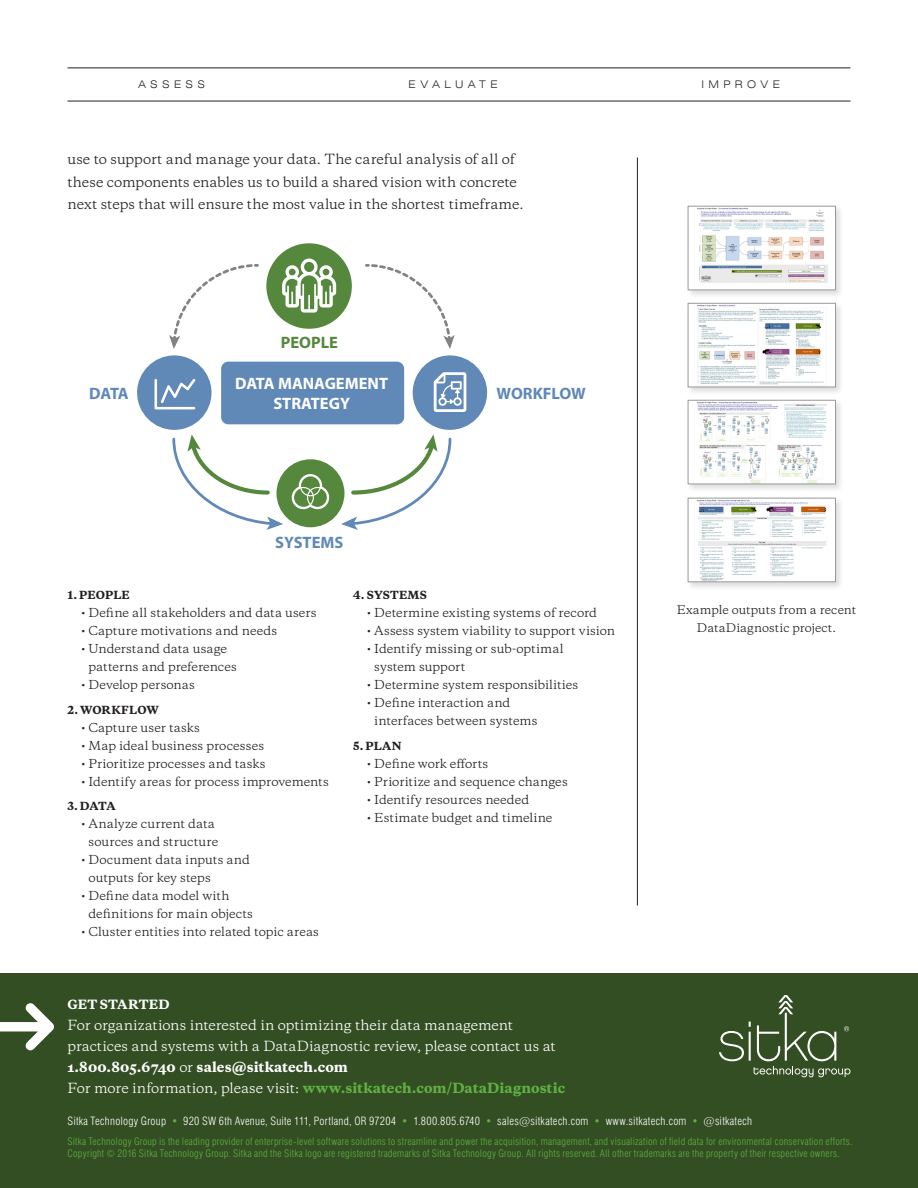
<style>
.page{position:relative;width:918px;height:1188px;background:#fff}
.page>*{position:absolute;margin:0;border:0;box-sizing:border-box;transform-origin:0 0}
.t1{font:700 16.5px/19.8px "Myriad Pro";color:#fff;text-align:center}
.t2{font:700 16.5px "Myriad Pro";color:#6089b8}
.t3{font:700 16.5px "Myriad Pro";color:#55873d}
.body{font:13.2px/21px "Copernicus";color:#fff}
.body-2{font:13.2px/22.5px "Copernicus";letter-spacing:-.005em;color:#231f20}
.body-3{font:800 12px "Copernicus";letter-spacing:.005em;color:#fff}
.body-4{font:11.7px/18px "Copernicus";letter-spacing:.005em;color:#231f20}
.t4{font:300 condensed 11.25px "Swiss 721 BT";letter-spacing:.02em;color:#fff}
.side_bar_copy{font:11.25px/18px "Copernicus";letter-spacing:.005em;color:#231f20;text-align:center}
.Small_header{font:800 10.5px "Copernicus";letter-spacing:.01em;color:#231f20}
.t5{font:300 expanded 10.5px "Swiss 721 BT";letter-spacing:.415em;color:#231f20}
.t6{font:300 expanded 10.5px "Swiss 721 BT";letter-spacing:.39em;color:#231f20}
.t7{font:300 condensed 10.2px "Swiss 721 BT";letter-spacing:.025em;color:#60b145}
.s1{font-weight:800}
.s2{font-weight:800;color:#60b145}
.s3{color:#60b145}
</style>
<div class="page">
<div style="left:0;top:973px;width:918px;height:215px;background:#334e22"></div>
<svg style="left:719px;top:995px;width:131px;height:82px"></svg>
<svg style="left:0;top:1003px;width:54px;height:47px"></svg>
<hr style="left:68px;top:101px;width:782px;height:1px;background:#231f20">
<hr style="left:68px;top:68px;width:782px;height:1px;background:#231f20">
<hr style="left:637px;top:158px;width:1px;height:748px;background:#231f20">
<div style="left:686px;top:398px;width:158px;height:95px;background:#231f20;opacity:.15"></div>
<div style="left:688px;top:400px;width:147px;height:84px;background:#fff"></div>
<img style="left:697px;top:402px;width:130px;height:80px">
<div style="left:688px;top:400px;width:148px;height:84px;border:1px solid #999"></div>
<div style="left:686px;top:496px;width:158px;height:95px;background:#231f20;opacity:.15"></div>
<div style="left:688px;top:498px;width:147px;height:84px;background:#fff"></div>
<img style="left:697px;top:500px;width:130px;height:80px">
<div style="left:688px;top:498px;width:148px;height:84px;border:1px solid #999"></div>
<div style="left:686px;top:301px;width:158px;height:95px;background:#231f20;opacity:.15"></div>
<div style="left:688px;top:303px;width:147px;height:84px;background:#fff"></div>
<img style="left:697px;top:305px;width:127px;height:80px">
<div style="left:688px;top:303px;width:148px;height:84px;border:1px solid #999"></div>
<div style="left:686px;top:204px;width:158px;height:95px;background:#231f20;opacity:.15"></div>
<div style="left:688px;top:206px;width:147px;height:84px;background:#fff"></div>
<img style="left:697px;top:208px;width:130px;height:75px">
<div style="left:688px;top:206px;width:148px;height:84px;border:1px solid #999"></div>
<div style="left:221px;top:362px;width:183px;height:62px;background:#6089b8;border-radius:7px"></div>
<div style="left:266px;top:243px;width:86px;height:86px;background:#55873d;border-radius:50%"></div>
<div style="left:276px;top:459px;width:68px;height:68px;background:#55873d;border-radius:50%"></div>
<div style="left:413px;top:355px;width:74px;height:75px;background:#6089b8;border-radius:50%"></div>
<div style="left:137px;top:355px;width:75px;height:75px;background:#6089b8;border-radius:50%"></div>
<svg style="left:282px;top:259px;width:54px;height:54px"></svg>
<svg style="left:434px;top:372px;width:32px;height:40px"></svg>
<svg style="left:292px;top:474px;width:37px;height:35px"></svg>
<svg style="left:155px;top:379px;width:40px;height:30px"></svg>
<svg style="left:365px;top:264px;width:90px;height:85px"></svg>
<svg style="left:169px;top:264px;width:90px;height:85px"></svg>
<svg style="left:172px;top:434px;width:111px;height:96px"></svg>
<svg style="left:341px;top:434px;width:111px;height:96px"></svg>
<p class="t5" style="left:138px;top:78px;width:68px">ASSESS</p>
<p class="t6" style="left:409px;top:78px;width:91px">EVALUATE</p>
<p class="t5" style="left:701px;top:78px;width:80px">IMPROVE</p>
<p class="body-2" style="left:68px;top:148px;width:458px">use to support and manage your data. The careful analysis of all of these components enables us to build a shared vision with concrete next steps that will ensure the most value in the shortest timeframe.</p>
<p class="t3" style="left:281px;top:332px;width:59px">PEOPLE</p>
<p class="t1" style="left:235px;top:373px;width:154px">DATA MANAGEMENT<br>STRATEGY</p>
<p class="t2" style="left:89px;top:383px;width:41px">DATA</p>
<p class="t2" style="left:496px;top:383px;width:91px">WORKFLOW</p>
<p class="t2" style="left:275px;top:531px;width:70px">SYSTEMS</p>
<p class="Small_header" style="left:68px;top:588px;width:64px">1. PEOPLE</p>
<p class="body-4" style="left:81px;top:604px;width:237px">• Define all stakeholders and data users</p>
<p class="body-4" style="left:81px;top:622px;width:198px">• Capture motivations and needs</p>
<p class="body-4" style="left:89px;top:640px;width:150px;text-indent:-8px">• Understand data usage patterns and preferences</p>
<p class="body-4" style="left:81px;top:676px;width:115px">• Develop personas</p>
<p class="Small_header" style="left:68px;top:703px;width:93px">2. WORKFLOW</p>
<p class="body-4" style="left:81px;top:718px;width:120px">• Capture user tasks</p>
<p class="body-4" style="left:81px;top:736px;width:185px">• Map ideal business processes</p>
<p class="body-4" style="left:81px;top:754px;width:186px">• Prioritize processes and tasks</p>
<p class="body-4" style="left:81px;top:772px;width:249px">• Identify areas for process improvements</p>
<p class="Small_header" style="left:68px;top:800px;width:50px">3. DATA</p>
<p class="body-4" style="left:81px;top:815px;width:139px;text-align:right">• Analyze current data sources and structure</p>
<p class="body-4" style="left:89px;top:851px;width:163px;text-indent:-8px">• Document data inputs and outputs for key steps</p>
<p class="body-4" style="left:89px;top:887px;width:166px;text-indent:-8px">• Define data model with definitions for main objects</p>
<p class="body-4" style="left:81px;top:923px;width:240px">• Cluster entities into related topic areas</p>
<p class="Small_header" style="left:353px;top:588px;width:75px">4. SYSTEMS</p>
<p class="body-4" style="left:367px;top:604px;width:232px">• Determine existing systems of record</p>
<p class="body-4" style="left:367px;top:622px;width:250px">• Assess system viability to support vision</p>
<p class="body-4" style="left:374px;top:640px;width:191px;text-indent:-8px">• Identify missing or sub-optimal system support</p>
<p class="body-4" style="left:367px;top:676px;width:213px">• Determine system responsibilities</p>
<p class="body-4" style="left:374px;top:694px;width:165px;text-indent:-8px">• Define interaction and interfaces between systems</p>
<p class="Small_header" style="left:353px;top:739px;width:50px">5. PLAN</p>
<p class="body-4" style="left:367px;top:754px;width:123px">• Define work efforts</p>
<p class="body-4" style="left:367px;top:772px;width:203px">• Prioritize and sequence changes</p>
<p class="body-4" style="left:367px;top:790px;width:164px">• Identify resources needed</p>
<p class="body-4" style="left:367px;top:808px;width:187px">• Estimate budget and timeline</p>
<p class="body-3" style="left:68px;top:997px;width:104px">GET STARTED</p>
<p class="body" style="left:68px;top:1015px;width:499px">For organizations interested in optimizing their data management practices and systems with a DataDiagnostic review, please contact us at <span class="s1">1.800.805.6740</span> or <span class="s1">sales@sitkatech.com<br></span>For more information, please visit: <span class="s2">www.sitkatech.com/DataDiagnostic</span></p>
<p class="side_bar_copy" style="left:677px;top:601px;width:181px">Example outputs from a recent<br>DataDiagnostic project.</p>
<p class="t4" style="left:67px;top:1114px;width:686px">Sitka Technology Group <span class="s3">•</span> 920 SW 6th Avenue, Suite 111, Portland, OR 97204 <span class="s3">•</span> 1.800.805.6740 <span class="s3">•</span> sales@sitkatech.com <span class="s3">•</span> www.sitkatech.com <span class="s3">•</span> @sitkatech</p>
<p class="t7" style="left:68px;top:1135px;width:787px">Sitka Technology Group is the leading provider of enterprise-level software solutions to streamline and power the acquisition, management, and visualization of field data for environmental conservation efforts.</p>
<p class="t7" style="left:68px;top:1147px;width:774px">Copyright © 2016 Sitka Technology Group. Sitka and the Sitka logo are registered trademarks of Sitka Technology Group. All rights reserved. All other trademarks are the property of their respective owners.</p>
</div>
